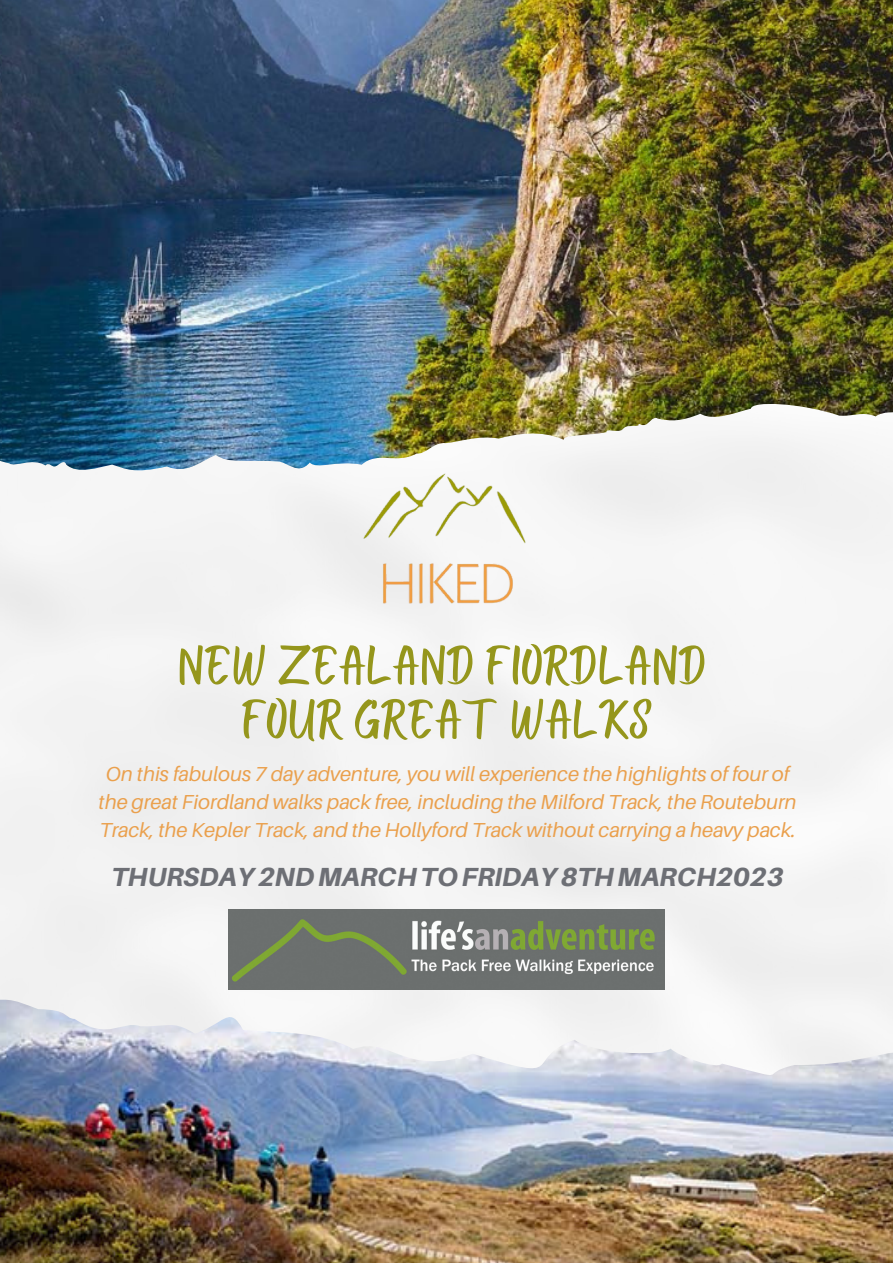
<style>
.page{position:relative;width:893px;height:1264px;background:#fff}
.page>*{position:absolute;margin:0;border:0;box-sizing:border-box;transform-origin:0 0}
.t1{font:56.1px/54px "Bright Sunshine Cap";color:#95961c;text-align:center}
.t2{font:italic 800 26.25px "Aileron";color:#6d6f75}
.t3{font:italic 20.25px/28px "Aileron";color:#eaa04d;text-align:center}
</style>
<div class="page">
<img style="left:0;top:0;width:892px;height:471px">
<img style="left:0;top:997px;width:892px;height:265px">
<img style="left:339px;top:465px;width:214px;height:161px">
<img style="left:228px;top:909px;width:436px;height:80px">
<h1 class="t1" style="left:177px;top:635px;width:531px">NEW ZEALAND FIORDLAND<br>FOUR GREAT WALKS</h1>
<p class="t3" style="left:98px;top:759px;width:699px">On this fabulous 7 day adventure, you will experience the highlights of four of the great Fiordland walks pack free, including the Milford Track, the Routeburn<br>Track, the Kepler Track, and the Hollyford Track without carrying a heavy pack.</p>
<p class="t2" style="left:111px;top:860px;width:673px">THURSDAY2NDMARCHTOFRIDAY8THMARCH2023</p>
</div>
